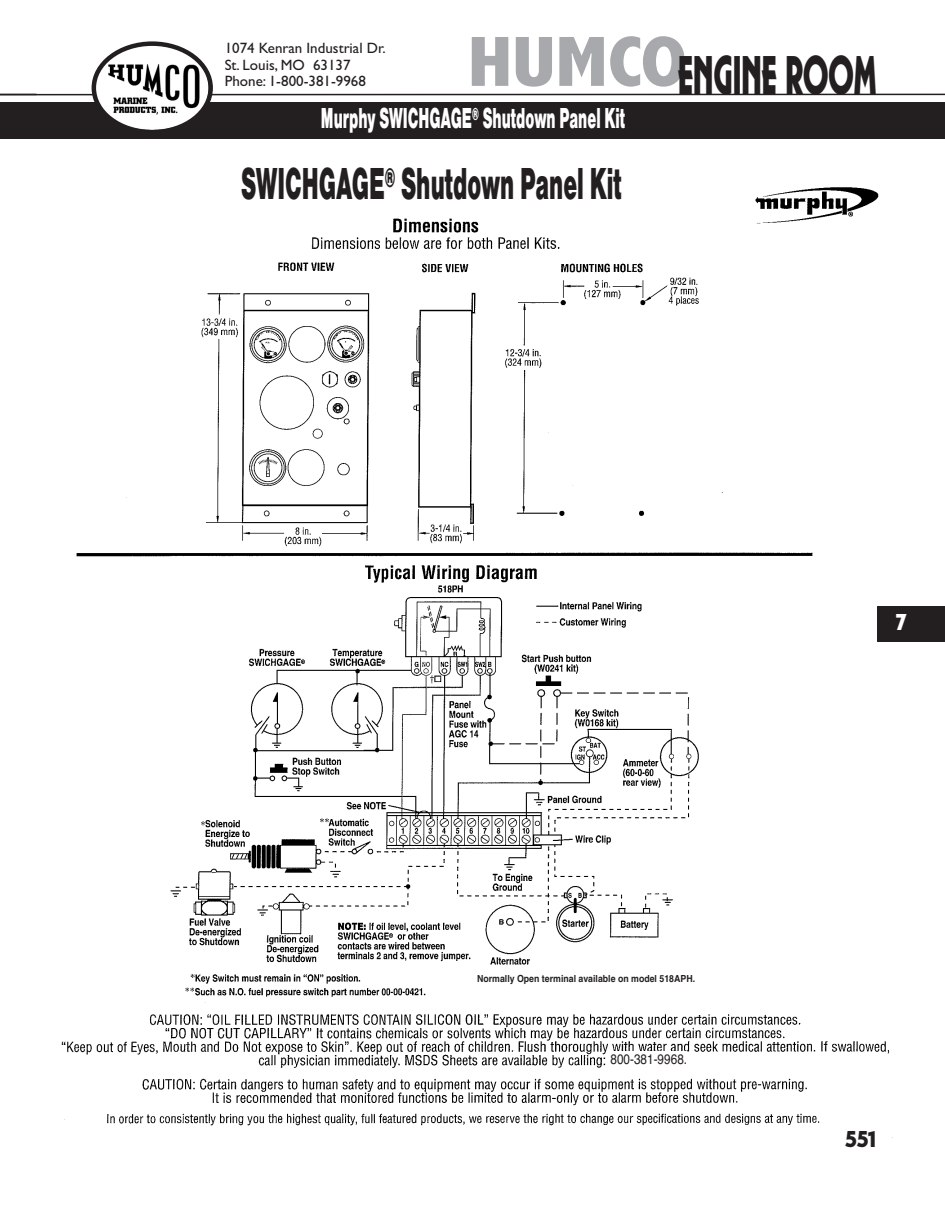
<style>
.page{position:relative;width:945px;height:1215px;background:#fff}
.page>*{position:absolute;margin:0;border:0;box-sizing:border-box;transform-origin:0 0}
.t1{font:57px "Plaza D Ultr";color:#231f20;scale:.61 1}
.t2{font:46.5px "Nimbus San D Blac";color:#231f20;scale:.5 1}
.t3{font:30px "Nimbus San D Blac";color:#fff;scale:.5 1}
.t4{font:24px "Plaza D Ultr";color:#231f20}
.t5{font:24px "Plaza D Ultr";color:#fff}
.t6{font:15px/16.5px "Gill Sans";color:#231f20}
.t7{font:13.8px "Helvetica";color:#231f20;scale:.85 1}
.t8{font:700 9.75px "Helvetica";color:#231f20;scale:.9 1}
.s1{font-family:"Abadi";font-weight:800;font-stretch:condensed;font-size:71.85px;color:#a8a9ad}
</style>
<div class="page">
<hr style="left:0;top:94px;width:945px;height:1px;background:#231f20">
<div style="left:0;top:102px;width:945px;height:37px;background:#231f20"></div>
<svg style="left:92px;top:41px;width:121px;height:89px"></svg>
<img style="left:61px;top:187px;width:840px;height:939px">
<div style="left:179px;top:168px;width:505px;height:47px;background:#fff"></div>
<div style="left:878px;top:607px;width:67px;height:35px;background:#231f20"></div>
<div style="left:610px;top:1054px;width:161px;height:15px;background:#fff"></div>
<hr style="left:611px;top:1051px;width:76px;height:2px;background:#fff">
<div style="left:466px;top:968px;width:230px;height:23px;background:#fff"></div>
<div style="left:477px;top:975px;width:284px;height:22px;background:#fff"></div>
<h1 class="t1" style="left:468px;top:41px;width:672px"><span class="s1">HUMCO</span>ENGINE ROOM</h1>
<p class="t6" style="left:225px;top:40px;width:163px">1074 Kenran Industrial Dr.<br>St. Louis, MO 63137<br>Phone: 1-800-381-9968</p>
<h3 class="t3" style="left:321px;top:100px;width:610px">Murphy SWICHGAGE<sup>®</sup> Shutdown Panel Kit</h3>
<h2 class="t2" style="left:241px;top:156px;width:763px">SWICHGAGE<sup>®</sup> Shutdown Panel Kit</h2>
<p class="t8" style="left:477px;top:973px;width:244px">Normally Open terminal available on model 518APH.</p>
<p class="t7" style="left:610px;top:1051px;width:92px">800-381-9968.</p>
<h3 class="t5" style="left:896px;top:607px;width:12px">7</h3>
<h3 class="t4" style="left:845px;top:1125px;width:33px">551</h3>
</div>
